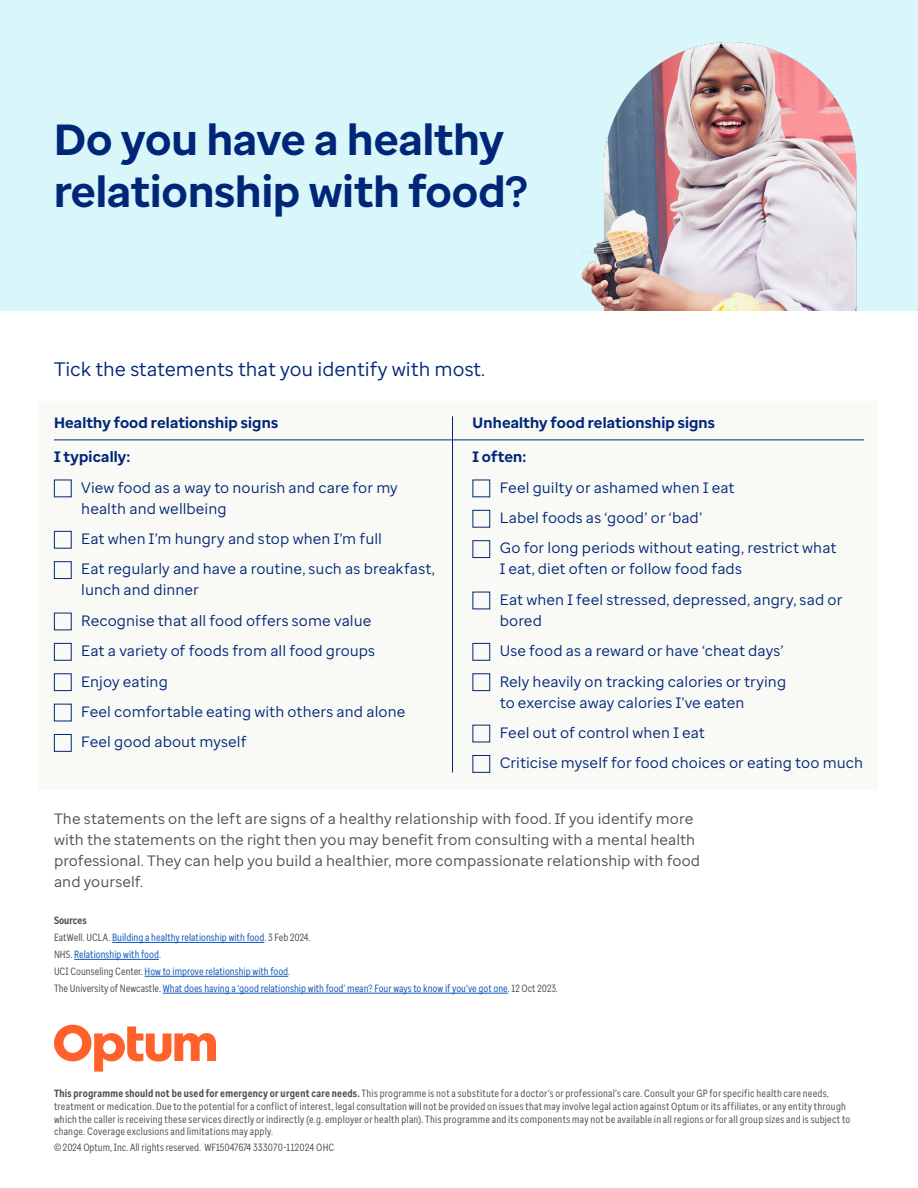
<style>
.page{position:relative;width:918px;height:1188px;background:#fff}
.page>*{position:absolute;margin:0;border:0;box-sizing:border-box;transform-origin:0 0}
.t1{font:700 43.5px/52.2px "Enterprise Sans";color:#002677}
.t2{font:19.5px "Enterprise Sans";color:#002677}
.Arial-Body{font:15px/21px "Enterprise Sans";letter-spacing:.005em;color:#002677}
.Body{font:15px/21px "Enterprise Sans";letter-spacing:.005em;color:#4b4d4f}
.Arial-Body-2{font:700 15px "Enterprise Sans";letter-spacing:.01em;color:#002677}
.t3{font:10.5px/12.6px "Enterprise Sans Cond";letter-spacing:.02em;color:#4b4d4f}
.t4{font:10.5px "Enterprise Sans Cond";color:#0c55b8}
.t5{font:10.5px "Enterprise Sans Cond";color:#4b4d4f}
.t6{font:700 10.5px "Enterprise Sans Cond";color:#4b4d4f}
.s1{color:#4b4d4f}
.s2{font-weight:700}
</style>
<div class="page">
<div style="left:39px;top:401px;width:839px;height:389px;background:#f9f9f6"></div>
<div style="left:0;top:0;width:918px;height:310px;background:#d9f6fa"></div>
<svg style="left:54px;top:1025px;width:162px;height:47px"></svg>
<img style="left:581px;top:42px;width:276px;height:268px">
<div style="left:54px;top:480px;width:18px;height:17px;border:1px solid #002677"></div>
<div style="left:54px;top:531px;width:18px;height:18px;border:1px solid #002677"></div>
<div style="left:54px;top:561px;width:18px;height:18px;border:1px solid #002677"></div>
<div style="left:54px;top:613px;width:18px;height:17px;border:1px solid #002677"></div>
<div style="left:54px;top:643px;width:18px;height:18px;border:1px solid #002677"></div>
<div style="left:54px;top:673px;width:18px;height:18px;border:1px solid #002677"></div>
<div style="left:54px;top:704px;width:18px;height:17px;border:1px solid #002677"></div>
<div style="left:54px;top:734px;width:18px;height:18px;border:1px solid #002677"></div>
<div style="left:472px;top:480px;width:18px;height:17px;border:1px solid #002677"></div>
<div style="left:472px;top:510px;width:18px;height:18px;border:1px solid #002677"></div>
<div style="left:472px;top:540px;width:18px;height:18px;border:1px solid #002677"></div>
<div style="left:472px;top:592px;width:18px;height:17px;border:1px solid #002677"></div>
<div style="left:472px;top:643px;width:18px;height:18px;border:1px solid #002677"></div>
<div style="left:472px;top:673px;width:18px;height:18px;border:1px solid #002677"></div>
<div style="left:472px;top:725px;width:18px;height:17px;border:1px solid #002677"></div>
<div style="left:472px;top:755px;width:18px;height:18px;border:1px solid #002677"></div>
<hr style="left:54px;top:440px;width:810px;height:1px;background:#002677">
<hr style="left:452px;top:416px;width:1px;height:356px;background:#002677">
<hr style="left:112px;top:942px;width:152px;height:1px;background:#0c55b8">
<hr style="left:74px;top:959px;width:85px;height:1px;background:#0c55b8">
<hr style="left:145px;top:976px;width:143px;height:1px;background:#0c55b8">
<hr style="left:163px;top:993px;width:345px;height:1px;background:#0c55b8">
<p class="t1" style="left:54px;top:113px;width:475px">Do you have a healthy relationship with food?</p>
<p class="t2" style="left:54px;top:356px;width:433px">Tick the statements that you identify with most.</p>
<p class="Arial-Body-2" style="left:54px;top:413px;width:226px">Healthy food relationship signs</p>
<p class="Arial-Body-2" style="left:54px;top:447px;width:78px">I typically:</p>
<p class="Arial-Body" style="left:81px;top:477px;width:318px">View food as a way to nourish and care for my health and wellbeing</p>
<p class="Arial-Body" style="left:81px;top:528px;width:302px">Eat when I’m hungry and stop when I’m full</p>
<p class="Arial-Body" style="left:81px;top:559px;width:355px">Eat regularly and have a routine, such as breakfast, lunch and dinner</p>
<p class="Arial-Body" style="left:81px;top:610px;width:292px">Recognise that all food offers some value</p>
<p class="Arial-Body" style="left:81px;top:640px;width:295px">Eat a variety of foods from all food groups</p>
<p class="Arial-Body" style="left:81px;top:671px;width:88px">Enjoy eating</p>
<p class="Arial-Body" style="left:81px;top:701px;width:326px">Feel comfortable eating with others and alone</p>
<p class="Arial-Body" style="left:81px;top:731px;width:167px">Feel good about myself</p>
<p class="Arial-Body-2" style="left:472px;top:413px;width:244px">Unhealthy food relationship signs</p>
<p class="Arial-Body-2" style="left:472px;top:447px;width:55px">I often:</p>
<p class="Arial-Body" style="left:500px;top:477px;width:236px">Feel guilty or ashamed when I eat</p>
<p class="Arial-Body" style="left:500px;top:507px;width:204px">Label foods as ‘good’ or ‘bad’</p>
<p class="Arial-Body" style="left:500px;top:538px;width:338px">Go for long periods without eating, restrict what<br>I eat, diet often or follow food fads</p>
<p class="Arial-Body" style="left:500px;top:589px;width:344px">Eat when I feel stressed, depressed, angry, sad or bored</p>
<p class="Arial-Body" style="left:500px;top:640px;width:285px">Use food as a reward or have ‘cheat days’</p>
<p class="Arial-Body" style="left:500px;top:671px;width:288px">Rely heavily on tracking calories or trying to exercise away calories I’ve eaten</p>
<p class="Arial-Body" style="left:500px;top:722px;width:207px">Feel out of control when I eat</p>
<p class="Arial-Body" style="left:500px;top:752px;width:365px">Criticise myself for food choices or eating too much</p>
<p class="Body" style="left:54px;top:808px;width:648px">The statements on the left are signs of a healthy relationship with food. If you identify more with the statements on the right then you may benefit from consulting with a mental health professional. They can help you build a healthier, more compassionate relationship with food and yourself.</p>
<p class="t6" style="left:54px;top:914px;width:34px">Sources</p>
<p class="t4" style="left:54px;top:931px;width:258px"><span class="s1">EatWell. UCLA.</span> Building a healthy relationship with food<span class="s1">. 3 Feb 2024.</span></p>
<p class="t4" style="left:54px;top:948px;width:108px"><span class="s1">NHS.</span> Relationship with food<span class="s1">.</span></p>
<p class="t4" style="left:54px;top:965px;width:238px"><span class="s1">UCI Counseling Center.</span> How to improve relationship with food<span class="s1">.</span></p>
<p class="t4" style="left:54px;top:982px;width:505px"><span class="s1">The University of Newcastle.</span> What does having a ‘good relationship with food’ mean? Four ways to know if you’ve got one<span class="s1">. 12 Oct 2023.</span></p>
<p class="t3" style="left:54px;top:1087px;width:798px"><span class="s2">This programme should not be used for emergency or urgent care needs.</span> This programme is not a substitute for a doctor’s or professional’s care. Consult your GP for specific health care needs, treatment or medication. Due to the potential for a conflict of interest, legal consultation will not be provided on issues that may involve legal action against Optum or its affiliates, or any entity through which the caller is receiving these services directly or indirectly (e.g. employer or health plan). This programme and its components may not be available in all regions or for all group sizes and is subject to change. Coverage exclusions and limitations may apply.</p>
<p class="t5" style="left:54px;top:1141px;width:282px">© 2024 Optum, Inc. All rights reserved. WF15047674 333070-112024 OHC</p>
</div>
